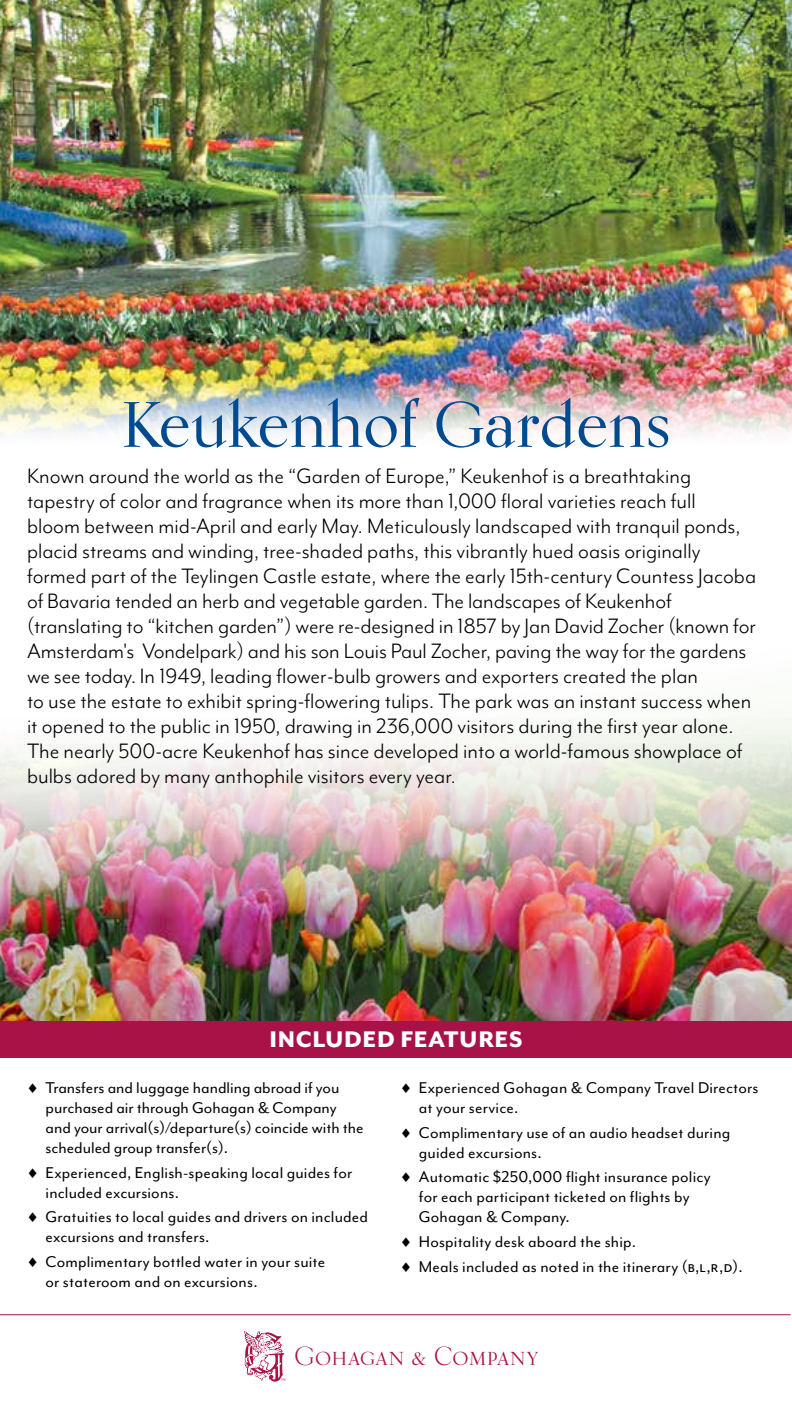
<style>
.page{position:relative;width:792px;height:1404px;background:#fff}
.page>*{position:absolute;margin:0;border:0;box-sizing:border-box;transform-origin:0 0}
.t1{font:500 64px "Kumlien Pro";color:#004a8f}
.t2{font:800 26px "Mr Eaves Mod OT";letter-spacing:.025em;color:#fff}
.t3{font:26px "Kumlien Pro";letter-spacing:.005em;color:#a81246}
.t4{font:24px/25px "Mr Eaves Mod OT";color:#000}
.t5{font:18px/20px "Mr Eaves Mod OT";letter-spacing:.01em;color:#000}
</style>
<div class="page">
<div style="left:0;top:1021px;width:792px;height:36px;background:#a81246"></div>
<hr style="left:0;top:1314px;width:791px;height:1px;background:#a81246">
<svg style="left:244px;top:1331px;width:42px;height:51px"></svg>
<img style="left:0;top:0;width:792px;height:437px">
<img style="left:0;top:711px;width:792px;height:310px">
<h1 class="t1" style="left:121px;top:385px;width:551px">Keukenhof Gardens</h1>
<p class="t4" style="left:27px;top:463px;width:731px">Known around the world as the “Garden of Europe,” Keukenhof is a breathtaking tapestry of color and fragrance when its more than 1,000 floral varieties reach full<br>bloom between mid-April and early May. Meticulously landscaped with tranquil ponds, placid streams and winding, tree‑shaded paths, this vibrantly hued oasis originally formed part of the Teylingen Castle estate, where the early 15th‑century Countess Jacoba of Bavaria tended an herb and vegetable garden. The landscapes of Keukenhof (translating to “kitchen garden”) were re-designed in 1857 by Jan David Zocher (known for Amsterdam's Vondelpark) and his son Louis Paul Zocher, paving the way for the gardens we see today. In 1949, leading flower-bulb growers and exporters created the plan<br>to use the estate to exhibit spring-flowering tulips. The park was an instant success when it opened to the public in 1950, drawing in 236,000 visitors during the first year alone.<br>The nearly 500-acre Keukenhof has since developed into a world-famous showplace of bulbs adored by many anthophile visitors every year.</p>
<p class="t2" style="left:270px;top:1024px;width:254px">INCLUDED FEATURES</p>
<p class="t5" style="left:46px;top:1078px;width:320px;text-indent:-18px">♦ Transfers and luggage handling abroad if you purchased air through Gohagan &amp; Company and your arrival(s)/departure(s) coincide with the scheduled group transfer(s).</p>
<p class="t5" style="left:46px;top:1162px;width:308px;text-indent:-18px">♦ Experienced, English-speaking local guides for included excursions.</p>
<p class="t5" style="left:46px;top:1207px;width:324px;text-indent:-18px">♦ Gratuities to local guides and drivers on included excursions and transfers.</p>
<p class="t5" style="left:46px;top:1252px;width:281px;text-indent:-18px">♦ Complimentary bottled water in your suite or stateroom and on excursions.</p>
<p class="t5" style="left:419px;top:1078px;width:341px;text-indent:-18px">♦ Experienced Gohagan &amp; Company Travel Directors at your service.</p>
<p class="t5" style="left:419px;top:1122px;width:313px;text-indent:-18px">♦ Complimentary use of an audio headset during guided excursions.</p>
<p class="t5" style="left:419px;top:1167px;width:293px;text-indent:-18px">♦ Automatic $250,000 flight insurance policy for each participant ticketed on flights by<br>Gohagan &amp; Company.</p>
<p class="t5" style="left:401px;top:1229px;width:343px;line-height:24.6px">♦ Hospitality desk aboard the ship.<br>♦ Meals included as noted in the itinerary (b,l,r,d).</p>
<p class="t3" style="left:294px;top:1340px;width:246px">Gohagan &amp; Company</p>
</div>
